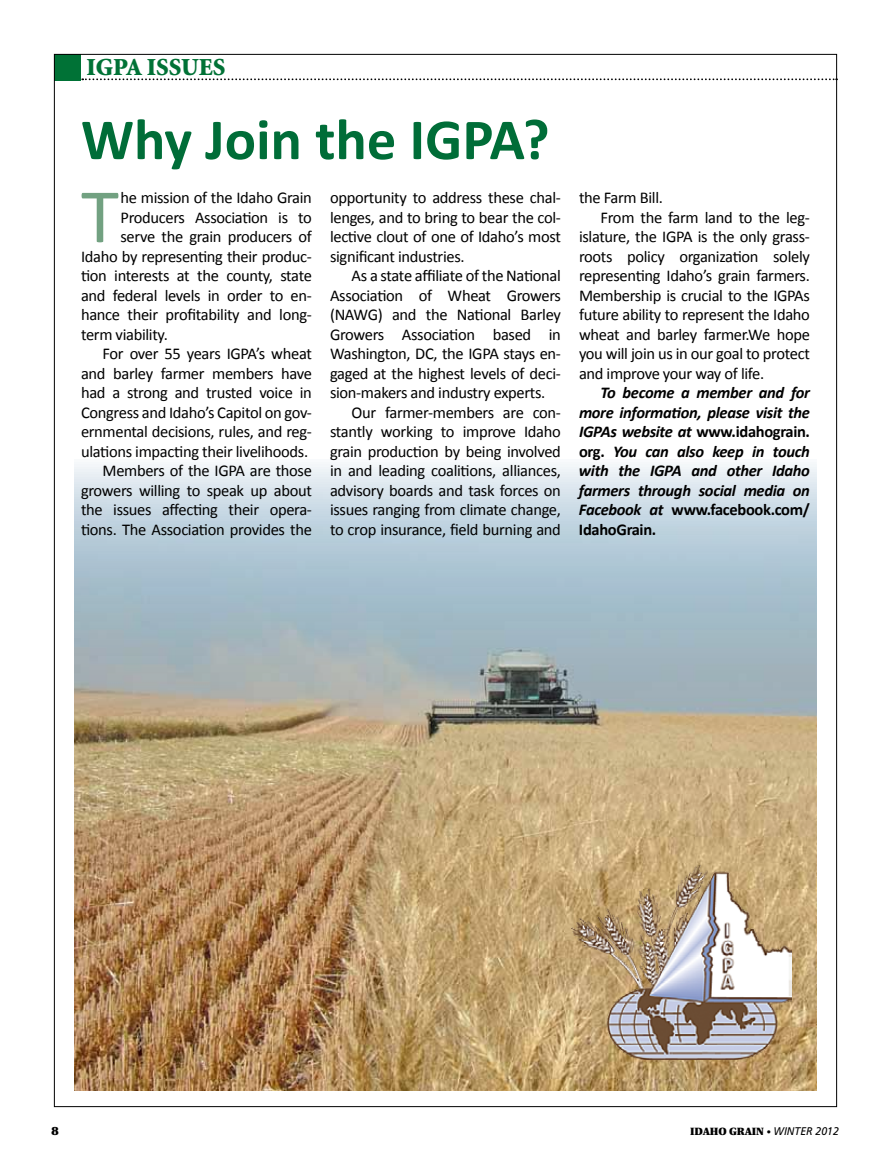
<style>
.page{position:relative;width:891px;height:1161px;background:#fff}
.page>*{position:absolute;margin:0;border:0;box-sizing:border-box;transform-origin:0 0}
.t1{font:78px "Calibri";color:#72a181}
.t2{font:700 58.5px "Calibri";color:#006d38}
.t3{font:900 24.6px "Minion";color:#007236}
.t4{font:16.5px/19.5px "Calibri";letter-spacing:-.02em;color:#000;text-align:justify}
.t5{font:italic 700 16.5px/19.5px "Calibri";letter-spacing:-.02em;color:#000;text-align:justify}
.t6{font:900 12px "Utopia";color:#000}
.t7{font:900 10.5px "Utopia";color:#000}
.s1{font-style:normal}
.s2{font-family:"Frutiger";font-weight:400;font-style:italic;font-size:9px}
.s3{font-family:"Frutiger";font-weight:400;font-style:italic;font-size:11.1px}
</style>
<div class="page">
<svg style="left:82px;top:78px;width:753px;height:2px"></svg>
<div style="left:54px;top:54px;width:26px;height:26px;background:#007236"></div>
<img style="left:74px;top:464px;width:743px;height:626px">
<img style="left:572px;top:866px;width:219px;height:194px">
<h3 class="t3" style="left:86px;top:55px;width:140px">IGPA ISSUES</h3>
<h2 class="t2" style="left:81px;top:102px;width:470px">Why Join the IGPA?</h2>
<h1 class="t1" style="left:81px;top:167px;width:39px">T</h1>
<p class="t4" style="left:121px;top:188px;width:193px">he mission of the Idaho Grain</p>
<p class="t4" style="left:330px;top:188px;width:232px">opportunity to address these chal&shy;lenges, and to bring to bear the col&shy;lective clout of one of Idaho’s most significant industries.</p>
<p class="t4" style="left:352px;top:266px;width:211px">As a state affiliate of the National</p>
<p class="t4" style="left:330px;top:286px;width:232px">Association of Wheat Growers</p>
<p class="t4" style="left:330px;top:305px;width:232px">(NAWG) and the National Barley</p>
<p class="t4" style="left:330px;top:325px;width:232px">Growers Association based in</p>
<p class="t4" style="left:330px;top:344px;width:232px">Washington, DC, the IGPA stays en-</p>
<p class="t4" style="left:330px;top:364px;width:232px">gaged at the highest levels of deci-</p>
<p class="t4" style="left:330px;top:383px;width:217px">sion-makers and industry experts.</p>
<p class="t4" style="left:352px;top:403px;width:211px">Our farmer-members are con-</p>
<p class="t4" style="left:330px;top:422px;width:232px">stantly working to improve Idaho</p>
<p class="t4" style="left:330px;top:442px;width:232px">grain production by being involved</p>
<p class="t4" style="left:330px;top:461px;width:232px">in and leading coalitions, alliances,</p>
<p class="t4" style="left:330px;top:481px;width:232px">advisory boards and task forces on</p>
<p class="t4" style="left:330px;top:500px;width:232px">issues ranging from climate change,</p>
<p class="t4" style="left:330px;top:520px;width:232px">to crop insurance, field burning and</p>
<p class="t4" style="left:121px;top:207px;width:193px">Producers Association is to</p>
<p class="t4" style="left:121px;top:227px;width:193px">serve the grain producers of</p>
<p class="t4" style="left:81px;top:246px;width:232px">Idaho by representing their produc-</p>
<p class="t4" style="left:81px;top:266px;width:232px">tion interests at the county, state</p>
<p class="t4" style="left:81px;top:285px;width:232px">and federal levels in order to en-</p>
<p class="t4" style="left:81px;top:305px;width:232px">hance their profitability and long-</p>
<p class="t4" style="left:81px;top:324px;width:88px">term viability.</p>
<p class="t4" style="left:103px;top:344px;width:211px">For over 55 years IGPA’s wheat</p>
<p class="t4" style="left:81px;top:363px;width:232px">and barley farmer members have</p>
<p class="t4" style="left:81px;top:383px;width:232px">had a strong and trusted voice in</p>
<p class="t4" style="left:81px;top:403px;width:233px">Congress and Idaho’s Capitol on gov-</p>
<p class="t4" style="left:81px;top:422px;width:232px">ernmental decisions, rules, and reg-</p>
<p class="t4" style="left:81px;top:442px;width:229px">ulations impacting their livelihoods.</p>
<p class="t4" style="left:103px;top:461px;width:211px">Members of the IGPA are those</p>
<p class="t4" style="left:81px;top:481px;width:232px">growers willing to speak up about</p>
<p class="t4" style="left:81px;top:500px;width:232px">the issues affecting their opera-</p>
<p class="t4" style="left:81px;top:520px;width:232px">tions. The Association provides the</p>
<p class="t4" style="left:579px;top:188px;width:86px">the Farm Bill.</p>
<p class="t4" style="left:601px;top:208px;width:211px">From the farm land to the leg-</p>
<p class="t4" style="left:579px;top:227px;width:232px">islature, the IGPA is the only grass-</p>
<p class="t4" style="left:579px;top:247px;width:232px">roots policy organization solely</p>
<p class="t4" style="left:579px;top:266px;width:232px">representing Idaho’s grain farmers.</p>
<p class="t4" style="left:579px;top:286px;width:232px">Membership is crucial to the IGPAs</p>
<p class="t4" style="left:579px;top:305px;width:232px">future ability to represent the Idaho</p>
<p class="t4" style="left:579px;top:325px;width:232px">wheat and barley farmer.We hope</p>
<p class="t4" style="left:579px;top:344px;width:232px">you will join us in our goal to protect</p>
<p class="t4" style="left:579px;top:364px;width:187px">and improve your way of life.</p>
<p class="t5" style="left:579px;top:383px;width:233px;text-indent:22px">To become a member and for more information, please visit the IGPAs website at <span class="s1">www.idahograin. org.</span> You can also keep in touch with the IGPA and other Idaho farmers through social media on Facebook at <span class="s1">www.facebook.com/ IdahoGrain.</span></p>
<p class="t6" style="left:51px;top:1124px;width:9px">8</p>
<p class="t7" style="left:690px;top:1126px;width:150px">IDAHO GRAIN <span class="s2">•</span> <span class="s3">WINTER 2012</span></p>
</div>
